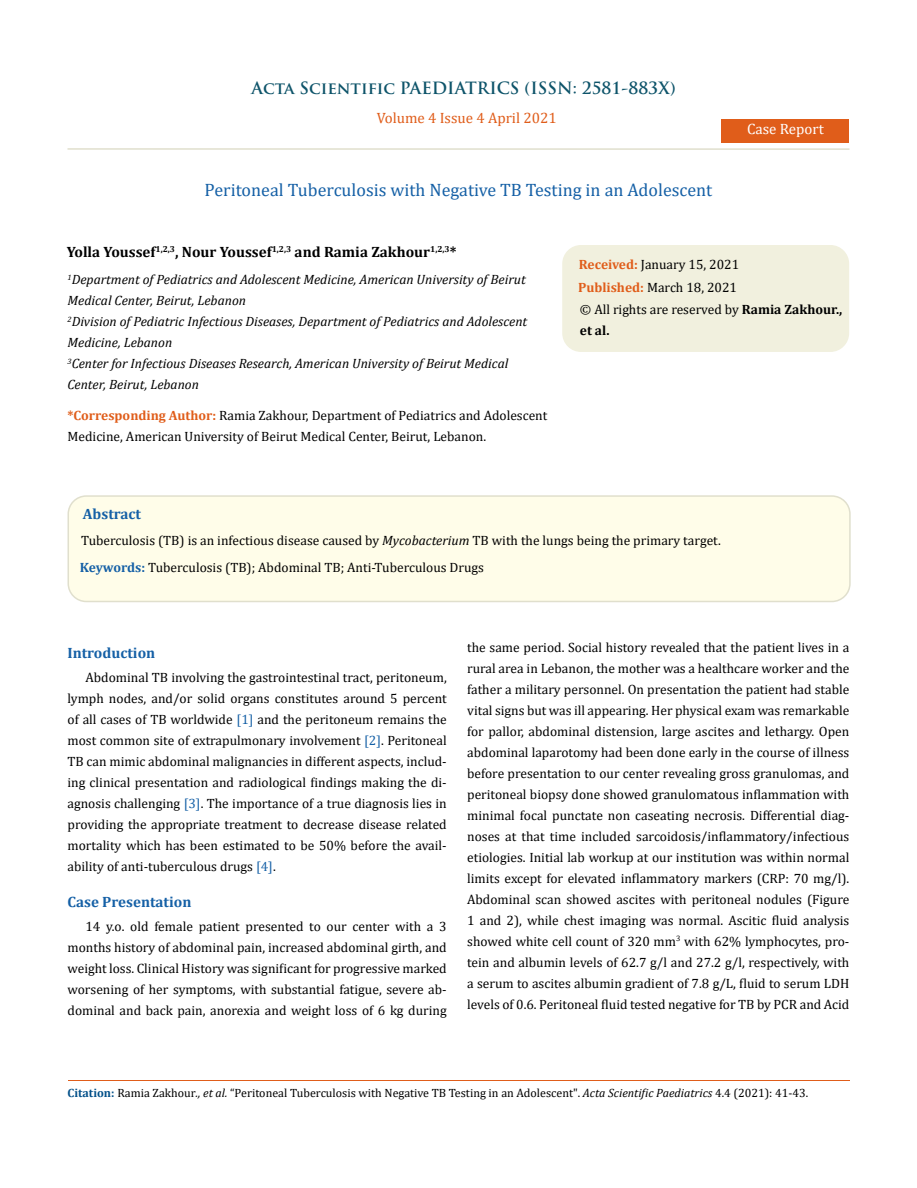
<style>
.page{position:relative;width:917px;height:1188px;background:#fff}
.page>*{position:absolute;margin:0;border:0;box-sizing:border-box;transform-origin:0 0}
.t1{font:18px "Cambria";color:#1560a6}
.t2{font:700 16.5px "Trajan Pro";color:#0e546a}
.t3{font:700 15px "Cambria";color:#000}
.t4{font:700 15px "Cambria";color:#1560a6}
.t5{font:15px "Cambria";color:#e05d1a}
.t6{font:15px "Cambria";color:#fff}
.t7{font:13.5px/21px "Cambria";color:#000}
.t8{font:italic 13.5px/21px "Cambria";color:#000}
.t9{font:12px "Cambria";color:#000}
.s1{font-weight:700;color:#e05d1a}
.s2{font-weight:700}
.s3{font-style:italic}
.s4{font-weight:700;color:#1560a6}
.s5{color:#1560a6}
.s6{font-weight:700;color:#035089}
</style>
<div class="page">
<div style="left:721px;top:119px;width:128px;height:23px;background:#e05d1a"></div>
<div style="left:563px;top:246px;width:285px;height:105px;background:#f1f0de;border-radius:18px"></div>
<div style="left:562px;top:245px;width:287px;height:107px;border:2px solid #f1f0de;border-radius:18px"></div>
<div style="left:68px;top:496px;width:781px;height:106px;background:#fffde9;border-radius:18px"></div>
<div style="left:67px;top:495px;width:783px;height:107px;border:2px solid #e0dfcd;border-radius:18px"></div>
<hr style="left:68px;top:1081px;width:781px;height:1px;background:#e05d1a">
<hr style="left:67px;top:148px;width:782px;height:2px;background:#e0dfcd">
<p class="t2" style="left:252px;top:77px;width:425px">Acta Scientific PAEDIATRICS (ISSN: 2581-883X)</p>
<p class="t5" style="left:376px;top:109px;width:182px">Volume 4 Issue 4 April 2021</p>
<h1 class="t1" style="left:204px;top:180px;width:509px">Peritoneal Tuberculosis with Negative TB Testing in an Adolescent</h1>
<p class="t6" style="left:747px;top:120px;width:78px">Case Report</p>
<p class="t3" style="left:67px;top:242px;width:391px">Yolla Youssef<sup>1,2,3</sup>, Nour Youssef<sup>1,2,3</sup> and Ramia Zakhour<sup>1,2,3</sup>*</p>
<p class="t8" style="left:67px;top:269px;width:461px"><sup>1</sup>Department of Pediatrics and Adolescent Medicine, American University of Beirut Medical Center, Beirut, Lebanon<br><sup>2</sup>Division of Pediatric Infectious Diseases, Department of Pediatrics and Adolescent Medicine, Lebanon<br><sup>3</sup>Center for Infectious Diseases Research, American University of Beirut Medical Center, Beirut, Lebanon</p>
<p class="t7" style="left:67px;top:405px;width:481px"><span class="s1">*Corresponding Author:</span> Ramia Zakhour, Department of Pediatrics and Adolescent<br>Medicine, American University of Beirut Medical Center, Beirut, Lebanon.</p>
<p class="t7" style="left:578px;top:253px;width:163px;line-height:23px"><span class="s1">Received:</span> January 15, 2021<br><span class="s1">Published:</span> March 18, 2021</p>
<p class="t7" style="left:580px;top:298px;width:264px">© All rights are reserved by <span class="s2">Ramia Zakhour., et al.</span></p>
<p class="t4" style="left:83px;top:504px;width:60px">Abstract</p>
<p class="t7" style="left:80px;top:527px;width:642px;line-height:27px">Tuberculosis (TB) is an infectious disease caused by <span class="s3">Mycobacterium</span> TB with the lungs being the primary target.<br><span class="s4">Keywords:</span> Tuberculosis (TB); Abdominal TB; Anti-Tuberculous Drugs</p>
<p class="t4" style="left:67px;top:642px;width:89px">Introduction</p>
<p class="t7" style="left:67px;top:666px;width:381px;text-align:justify;text-indent:18px">Abdominal TB involving the gastrointestinal tract, peritoneum, lymph nodes, and/or solid organs constitutes around 5 percent of all cases of TB worldwide <span class="s5">[1]</span> and the peritoneum remains the most common site of extrapulmonary involvement <span class="s5">[2]</span>. Peritoneal TB can mimic abdominal malignancies in different aspects, includ&shy;ing clinical presentation and radiological findings making the di&shy;agnosis challenging <span class="s5">[3]</span>. The importance of a true diagnosis lies in providing the appropriate treatment to decrease disease related mortality which has been estimated to be 50% before the avail&shy;ability of anti-tuberculous drugs <span class="s5">[4]</span>.</p>
<p class="t4" style="left:67px;top:891px;width:125px">Case Presentation</p>
<p class="t7" style="left:67px;top:915px;width:381px;text-align:justify;text-indent:18px">14 y.o. old female patient presented to our center with a 3 months history of abdominal pain, increased abdominal girth, and weight loss. Clinical History was significant for progressive marked worsening of her symptoms, with substantial fatigue, severe ab&shy;dominal and back pain, anorexia and weight loss of 6 kg during</p>
<p class="t7" style="left:467px;top:637px;width:384px;text-align:justify">the same period. Social history revealed that the patient lives in a rural area in Lebanon, the mother was a healthcare worker and the father a military personnel. On presentation the patient had stable vital signs but was ill appearing. Her physical exam was remarkable for pallor, abdominal distension, large ascites and lethargy. Open abdominal laparotomy had been done early in the course of illness before presentation to our center revealing gross granulomas, and peritoneal biopsy done showed granulomatous inflammation with minimal focal punctate non caseating necrosis. Differential diag&shy;noses at that time included sarcoidosis/inflammatory/infectious etiologies. Initial lab workup at our institution was within normal limits except for elevated inflammatory markers (CRP: 70 mg/l).<br>Abdominal scan showed ascites with peritoneal nodules (Figure 1 and 2), while chest imaging was normal. Ascitic fluid analysis showed white cell count of 320 mm<sup>3</sup> with 62% lymphocytes, pro&shy;tein and albumin levels of 62.7 g/l and 27.2 g/l, respectively, with a serum to ascites albumin gradient of 7.8 g/L, fluid to serum LDH levels of 0.6. Peritoneal fluid tested negative for TB by PCR and Acid</p>
<p class="t9" style="left:68px;top:1086px;width:742px"><span class="s6">Citation:</span> Ramia Zakhour<span class="s3">., et al.</span> “Peritoneal Tuberculosis with Negative TB Testing in an Adolescent". <span class="s3">Acta Scientific Paediatrics</span> 4.4 (2021): 41-43.</p>
</div>
